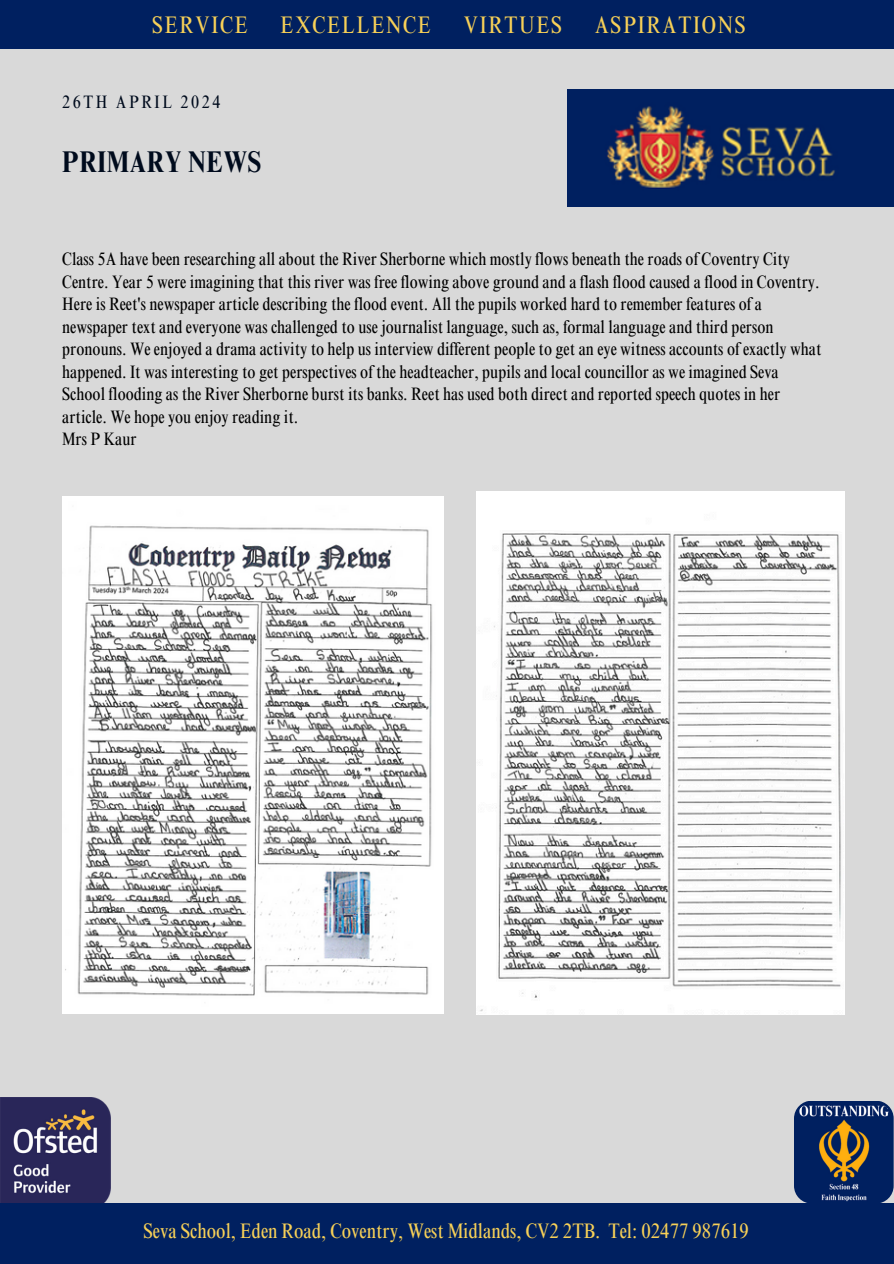
<style>
.page{position:relative;width:894px;height:1264px;background:#fff}
.page>*{position:absolute;margin:0;border:0;box-sizing:border-box;transform-origin:0 0}
.t1{font:700 condensed 30px "Times NRMT Pro";letter-spacing:.02em;color:#000b1d}
.t2{font:condensed 24px "Times NRMT Pro";letter-spacing:.07em;color:#f7d057}
.t3{font:condensed 21px "Times NRMT Pro";color:#f7d057}
.t4{font:condensed 18px/22.5px "Times NRMT Pro";color:#000}
.t5{font:condensed 18px "Times NRMT Pro";letter-spacing:.14em;color:#000b1d}
</style>
<div class="page">
<div style="left:0;top:0;width:893px;height:1263px;background:#d9d9d9"></div>
<img style="left:567px;top:89px;width:326px;height:117px">
<div style="left:0;top:0;width:893px;height:48px;background:#002060"></div>
<img style="left:0;top:1097px;width:110px;height:106px">
<div style="left:0;top:1203px;width:893px;height:60px;background:#002060"></div>
<svg style="left:794px;top:1101px;width:99px;height:102px;background:#2f3f60"></svg>
<img style="left:62px;top:496px;width:382px;height:517px">
<img style="left:476px;top:492px;width:368px;height:522px">
<p class="t2" style="left:152px;top:16px;width:97px">SERVICE</p>
<p class="t2" style="left:280px;top:16px;width:152px">EXCELLENCE</p>
<p class="t2" style="left:463px;top:16px;width:99px">VIRTUES</p>
<p class="t2" style="left:594px;top:16px;width:152px">ASPIRATIONS</p>
<p class="t5" style="left:62px;top:95px;width:160px">26TH APRIL 2024</p>
<p class="t1" style="left:62px;top:150px;width:200px">PRIMARY NEWS</p>
<p class="t4" style="left:62px;top:250px;width:760px">Class 5A have been researching all about the River Sherborne which mostly flows beneath the roads of Coventry City Centre. Year 5 were imagining that this river was free flowing above ground and a flash flood caused a flood in Coventry.<br>Here is Reet's newspaper article describing the flood event. All the pupils worked hard to remember features of a newspaper text and everyone was challenged to use journalist language, such as, formal language and third person pronouns. We enjoyed a drama activity to help us interview different people to get an eye witness accounts of exactly what happened. It was interesting to get perspectives of the headteacher, pupils and local councillor as we imagined Seva School flooding as the River Sherborne burst its banks. Reet has used both direct and reported speech quotes in her article. We hope you enjoy reading it.</p>
<h3 class="t4" style="left:62px;top:430px;width:76px">Mrs P Kaur</h3>
<p class="t3" style="left:143px;top:1222px;width:606px">Seva School, Eden Road, Coventry, West Midlands, CV2 2TB. Tel: 02477 987619</p>
</div>
